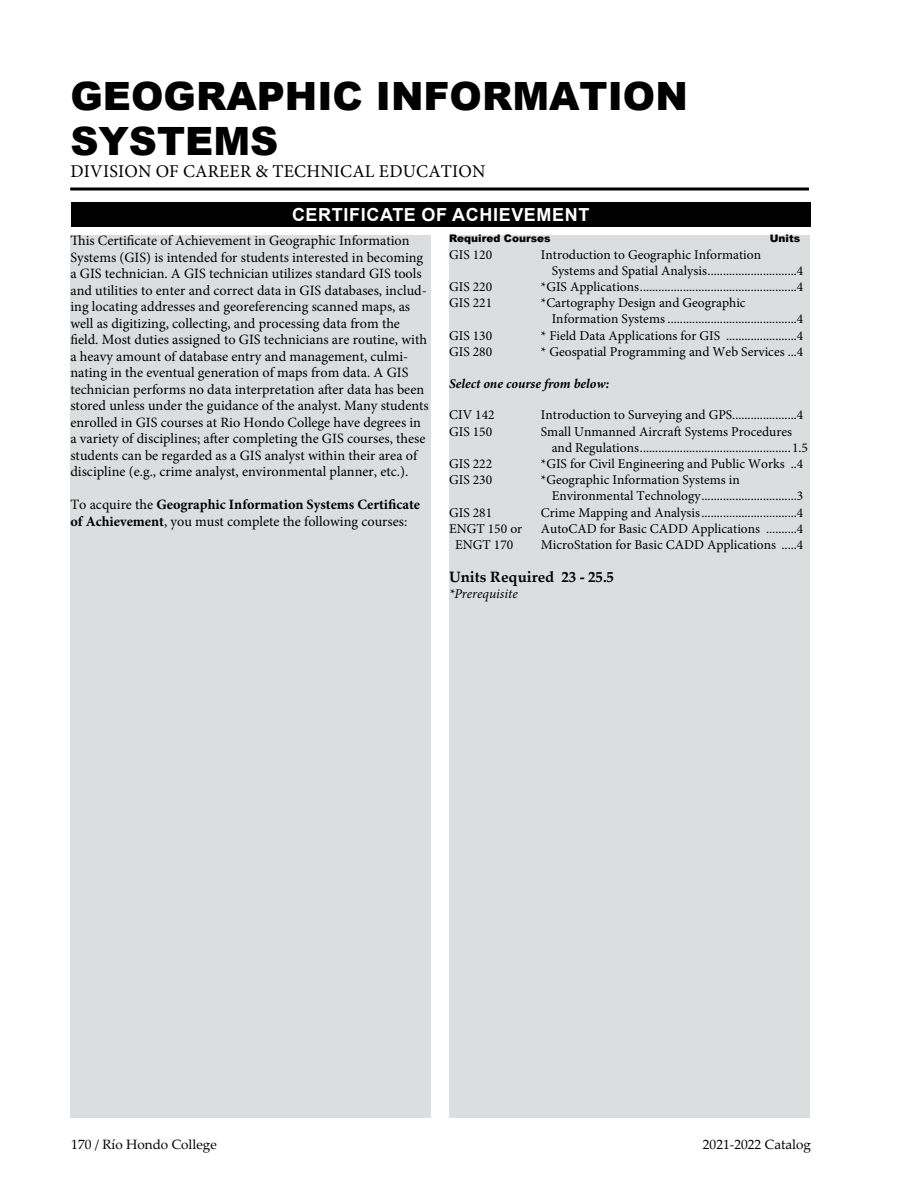
<style>
.page{position:relative;width:918px;height:1188px;background:#fff}
.page>*{position:absolute;margin:0;border:0;box-sizing:border-box;transform-origin:0 0}
.t1{font:900 39px/45px "Arial";color:#000}
.t2{font:18px "Minion Pro";letter-spacing:.01em;color:#000}
.t3{font:700 18px "Arial";letter-spacing:.035em;color:#fff}
.t4{font:700 15px "Palatino Linotype";color:#000}
.t5{font:14.25px/16.5px "Minion Pro";color:#000}
.t6{font:700 14.25px/16.5px "Minion Pro";color:#000}
.t7{font:13.5px/16.2px "Minion Pro";color:#000}
.t8{font:13.5px "Palatino Linotype";color:#000}
.t9{font:italic 700 13.5px "Minion Pro";color:#000}
.t10{font:italic 13.5px "Minion Pro";color:#000}
.t11{font:900 10.5px "Arial";color:#000}
.s1{font-weight:400}
</style>
<div class="page">
<div style="left:71px;top:202px;width:740px;height:25px;background:#000"></div>
<div style="left:70px;top:235px;width:361px;height:883px;background:#dcddde"></div>
<hr style="left:70px;top:188px;width:739px;height:2px;background:#000">
<div style="left:449px;top:235px;width:361px;height:883px;background:#dcddde"></div>
<h1 class="t1" style="left:70px;top:72px;width:619px">GEOGRAPHIC INFORMATION<br>SYSTEMS</h1>
<h2 class="t2" style="left:71px;top:159px;width:417px">DIVISION OF CAREER &amp; TECHNICAL EDUCATION</h2>
<h2 class="t3" style="left:292px;top:202px;width:299px">CERTIFICATE OF ACHIEVEMENT</h2>
<p class="t5" style="left:70px;top:233px;width:360px">This Certificate of Achievement in Geographic Information Systems (GIS) is intended for students interested in becoming a GIS technician. A GIS technician utilizes standard GIS tools and utilities to enter and correct data in GIS databases, includ&shy;ing locating addresses and georeferencing scanned maps, as well as digitizing, collecting, and processing data from the field. Most duties assigned to GIS technicians are routine, with a heavy amount of database entry and management, culmi&shy;nating in the eventual generation of maps from data. A GIS technician performs no data interpretation after data has been stored unless under the guidance of the analyst. Many students enrolled in GIS courses at Rio Hondo College have degrees in a variety of disciplines; after completing the GIS courses, these students can be regarded as a GIS analyst within their area of discipline (e.g., crime analyst, environmental planner, etc.).</p>
<p class="t6" style="left:70px;top:496px;width:351px"><span class="s1">To acquire the</span> Geographic Information Systems Certificate of Achievement<span class="s1">, you must complete the following courses:</span></p>
<p class="t11" style="left:449px;top:231px;width:103px">Required Courses</p>
<p class="t11" style="left:770px;top:231px;width:32px">Units</p>
<p class="t7" style="left:449px;top:246px;width:45px">GIS 120</p>
<p class="t7" style="left:552px;top:246px;width:253px;text-indent:-11px">Introduction to Geographic Information<br>Systems and Spatial Analysis.............................4</p>
<p class="t7" style="left:449px;top:279px;width:45px">GIS 220</p>
<p class="t7" style="left:541px;top:279px;width:264px">*GIS Applications...................................................4</p>
<p class="t7" style="left:449px;top:295px;width:45px">GIS 221</p>
<p class="t7" style="left:552px;top:295px;width:253px;text-indent:-11px">*Cartography Design and Geographic<br>Information Systems ..........................................4</p>
<p class="t7" style="left:449px;top:327px;width:45px">GIS 130</p>
<p class="t7" style="left:541px;top:327px;width:264px">* Field Data Applications for GIS .......................4</p>
<p class="t7" style="left:449px;top:344px;width:45px">GIS 280</p>
<p class="t7" style="left:541px;top:344px;width:264px">* Geospatial Programming and Web Services ...4</p>
<p class="t9" style="left:449px;top:374px;width:162px">Select one course from below:</p>
<p class="t7" style="left:449px;top:407px;width:47px">CIV 142</p>
<p class="t7" style="left:541px;top:407px;width:264px">Introduction to Surveying and GPS.....................4</p>
<p class="t7" style="left:449px;top:423px;width:45px">GIS 150</p>
<p class="t7" style="left:552px;top:423px;width:258px;text-indent:-11px">Small Unmanned Aircraft Systems Procedures and Regulations.................................................1.5</p>
<p class="t7" style="left:449px;top:456px;width:45px">GIS 222</p>
<p class="t7" style="left:541px;top:456px;width:264px">*GIS for Civil Engineering and Public Works ..4</p>
<p class="t7" style="left:449px;top:472px;width:45px">GIS 230</p>
<p class="t7" style="left:552px;top:472px;width:253px;text-indent:-11px">*Geographic Information Systems in<br>Environmental Technology...............................3</p>
<p class="t7" style="left:449px;top:504px;width:45px">GIS 281</p>
<p class="t7" style="left:541px;top:504px;width:264px">Crime Mapping and Analysis...............................4</p>
<p class="t7" style="left:449px;top:521px;width:75px">ENGT 150 or</p>
<p class="t7" style="left:541px;top:521px;width:264px">AutoCAD for Basic CADD Applications ..........4</p>
<p class="t7" style="left:455px;top:537px;width:60px">ENGT 170</p>
<p class="t7" style="left:541px;top:537px;width:264px">MicroStation for Basic CADD Applications .....4</p>
<p class="t4" style="left:449px;top:566px;width:167px">Units Required 23 - 25.5</p>
<p class="t10" style="left:449px;top:585px;width:70px">*Prerequisite</p>
<p class="t8" style="left:71px;top:1135px;width:147px">170 / Río Hondo College</p>
<p class="t8" style="left:703px;top:1135px;width:110px">2021-2022 Catalog</p>
</div>
